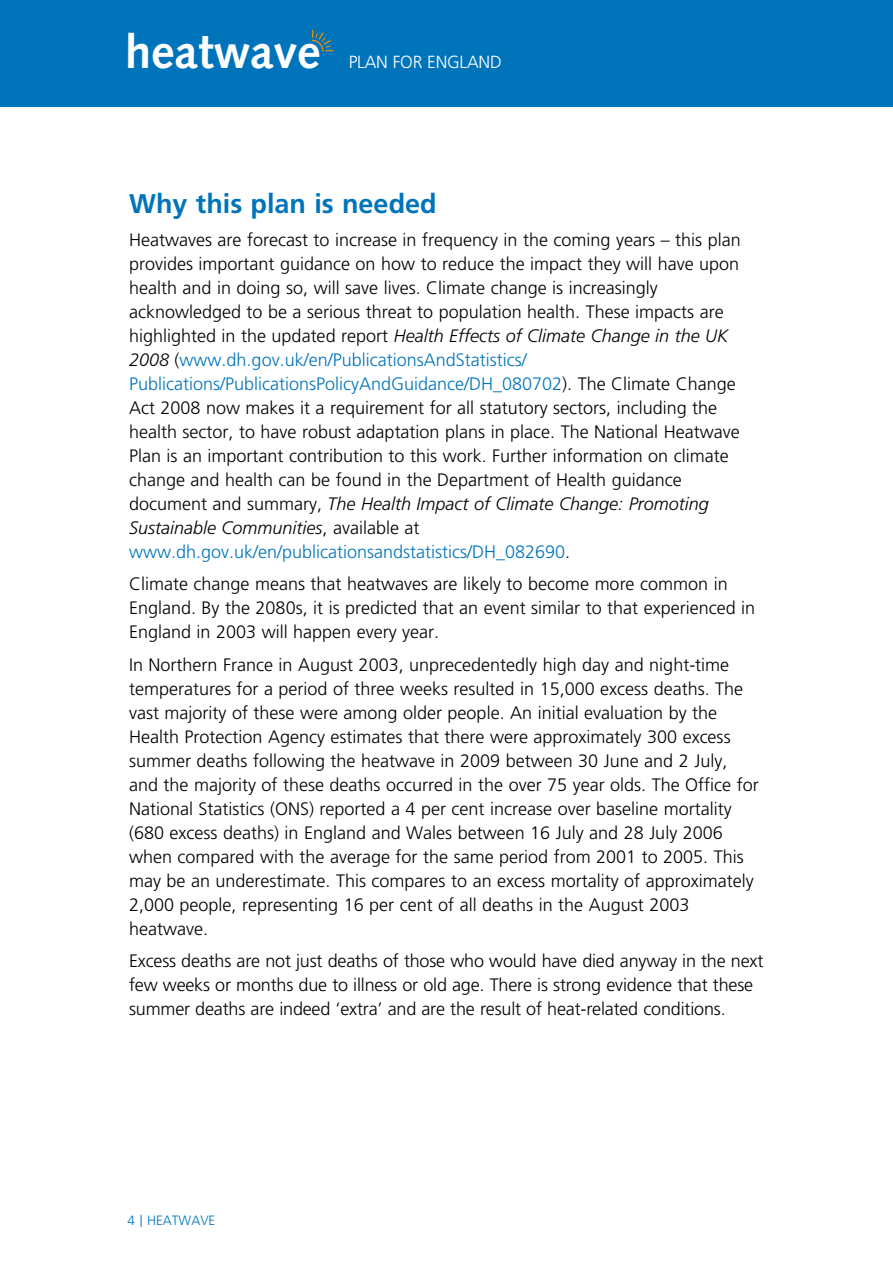
<style>
.page{position:relative;width:893px;height:1263px;background:#fff}
.page>*{position:absolute;margin:0;border:0;box-sizing:border-box;transform-origin:0 0}
.t1{font:700 46.95px "Syntax";color:#fff}
.t2{font:700 27px "Frutiger LT Std";color:#0074bb}
.t3{font:300 18px/24px "Frutiger LT Std";color:#000}
.t4{font:300 18px "Frutiger LT Std";color:#0074bb}
.t5{font:300 17.55px "Frutiger LT Std";letter-spacing:-.015em;color:#fff}
.t6{font:300 13.5px "Frutiger LT Std";color:#0074bb}
.s1{font-style:italic}
.s2{color:#0074bb}
.s3{color:#000}
</style>
<div class="page">
<div style="left:0;top:0;width:893px;height:106px;background:#0074bb"></div>
<svg style="left:311px;top:30px;width:22px;height:22px"></svg>
<svg style="left:141px;top:1215px;width:1px;height:12px"></svg>
<h1 class="t1" style="left:125px;top:24px;width:197px">heatwave</h1>
<p class="t5" style="left:349px;top:52px;width:155px">PLAN FOR ENGLAND</p>
<h2 class="t2" style="left:129px;top:188px;width:309px">Why this plan is needed</h2>
<p class="t3" style="left:129px;top:228px;width:613px">Heatwaves are forecast to increase in frequency in the coming years – this plan provides important guidance on how to reduce the impact they will have upon health and in doing so, will save lives. Climate change is increasingly acknowledged to be a serious threat to population health. These impacts are highlighted in the updated report <span class="s1">Health Effects of Climate Change in the UK 2008</span> (<span class="s2">www.dh.gov.uk/en/PublicationsAndStatistics/</span></p>
<p class="t4" style="left:129px;top:373px;width:608px">Publications/PublicationsPolicyAndGuidance/DH_080702<span class="s3">). The Climate Change</span></p>
<p class="t3" style="left:129px;top:396px;width:612px">Act 2008 now makes it a requirement for all statutory sectors, including the health sector, to have robust adaptation plans in place. The National Heatwave Plan is an important contribution to this work. Further information on climate change and health can be found in the Department of Health guidance document and summary, <span class="s1">The Health Impact of Climate Change: Promoting Sustainable Communities</span>, available at</p>
<p class="t4" style="left:129px;top:541px;width:443px">www.dh.gov.uk/en/publicationsandstatistics/DH_082690<span class="s3">.</span></p>
<p class="t3" style="left:129px;top:572px;width:628px">Climate change means that heatwaves are likely to become more common in<br>England. By the 2080s, it is predicted that an event similar to that experienced in<br>England in 2003 will happen every year.</p>
<p class="t3" style="left:129px;top:653px;width:631px">In Northern France in August 2003, unprecedentedly high day and night-time temperatures for a period of three weeks resulted in 15,000 excess deaths. The vast majority of these were among older people. An initial evaluation by the Health Protection Agency estimates that there were approximately 300 excess summer deaths following the heatwave in 2009 between 30 June and 2 July, and the majority of these deaths occurred in the over 75 year olds. The Office for National Statistics (ONS) reported a 4 per cent increase over baseline mortality (680 excess deaths) in England and Wales between 16 July and 28 July 2006 when compared with the average for the same period from 2001 to 2005. This may be an underestimate. This compares to an excess mortality of approximately 2,000 people, representing 16 per cent of all deaths in the August 2003 heatwave.</p>
<p class="t3" style="left:129px;top:949px;width:636px">Excess deaths are not just deaths of those who would have died anyway in the next few weeks or months due to illness or old age. There is strong evidence that these summer deaths are indeed ‘extra’ and are the result of heat-related conditions.</p>
<p class="t6" style="left:128px;top:1213px;width:89px">4 HEATWAVE</p>
</div>
